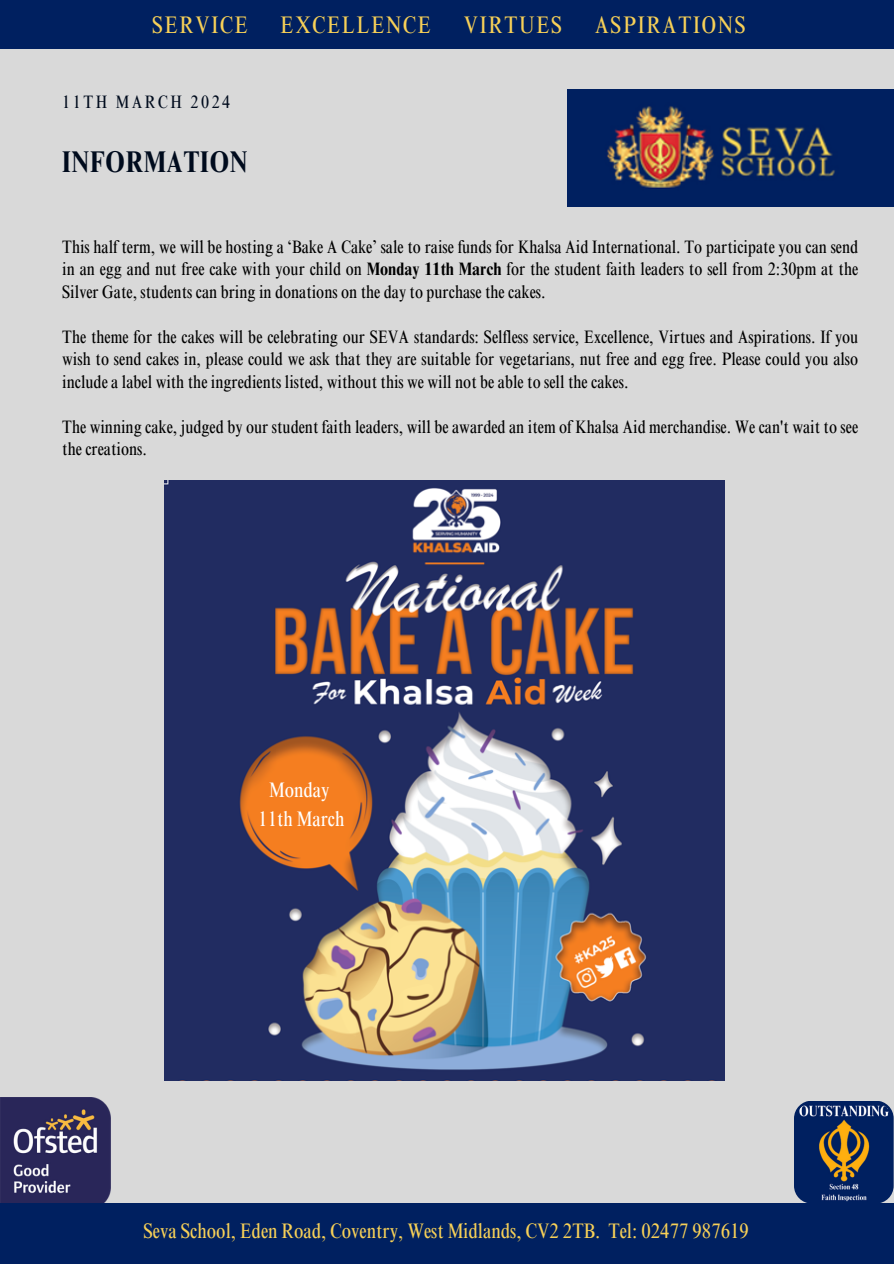
<style>
.page{position:relative;width:894px;height:1264px;background:#fff}
.page>*{position:absolute;margin:0;border:0;box-sizing:border-box;transform-origin:0 0}
.t1{font:700 condensed 30px "Times NRMT Pro";letter-spacing:.02em;color:#000b1d}
.t2{font:condensed 24px "Times NRMT Pro";letter-spacing:.07em;color:#f7d057}
.t3{font:condensed 21px "Times NRMT Pro";color:#f7d057}
.t4{font:condensed 21px/29.2px "Times NRMT Pro";color:#fff;text-align:center}
.t5{font:condensed 18px/22.5px "Times NRMT Pro";color:#000;text-align:justify}
.t6{font:condensed 18px "Times NRMT Pro";letter-spacing:.14em;color:#000b1d}
.s1{font-weight:700}
</style>
<div class="page">
<div style="left:0;top:0;width:893px;height:1263px;background:#d9d9d9"></div>
<img style="left:567px;top:89px;width:326px;height:117px">
<div style="left:0;top:0;width:893px;height:48px;background:#002060"></div>
<img style="left:0;top:1097px;width:110px;height:106px">
<div style="left:0;top:1203px;width:893px;height:60px;background:#002060"></div>
<svg style="left:794px;top:1101px;width:99px;height:102px;background:#2f3f60"></svg>
<img style="left:164px;top:481px;width:560px;height:599px">
<p class="t2" style="left:152px;top:16px;width:97px">SERVICE</p>
<p class="t2" style="left:280px;top:16px;width:152px">EXCELLENCE</p>
<p class="t2" style="left:463px;top:16px;width:99px">VIRTUES</p>
<p class="t2" style="left:594px;top:16px;width:152px">ASPIRATIONS</p>
<p class="t6" style="left:62px;top:95px;width:169px">11TH MARCH 2024</p>
<h1 class="t1" style="left:62px;top:150px;width:187px">INFORMATION</h1>
<p class="t5" style="left:62px;top:237px;width:797px">This half term, we will be hosting a ‘Bake A Cake’ sale to raise funds for Khalsa Aid International. To participate you can send in an egg and nut free cake with your child on <span class="s1">Monday 11th March</span> for the student faith leaders to sell from 2:30pm at the Silver Gate, students can bring in donations on the day to purchase the cakes.</p>
<p class="t5" style="left:62px;top:327px;width:797px">The theme for the cakes will be celebrating our SEVA standards: Selfless service, Excellence, Virtues and Aspirations. If you wish to send cakes in, please could we ask that they are suitable for vegetarians, nut free and egg free. Please could you also include a label with the ingredients listed, without this we will not be able to sell the cakes.</p>
<h3 class="t5" style="left:62px;top:417px;width:797px">The winning cake, judged by our student faith leaders, will be awarded an item of Khalsa Aid merchandise. We can't wait to see the creations.</h3>
<h3 class="t4" style="left:258px;top:777px;width:88px">Monday<br>11th March</h3>
<p class="t3" style="left:143px;top:1222px;width:606px">Seva School, Eden Road, Coventry, West Midlands, CV2 2TB. Tel: 02477 987619</p>
</div>
